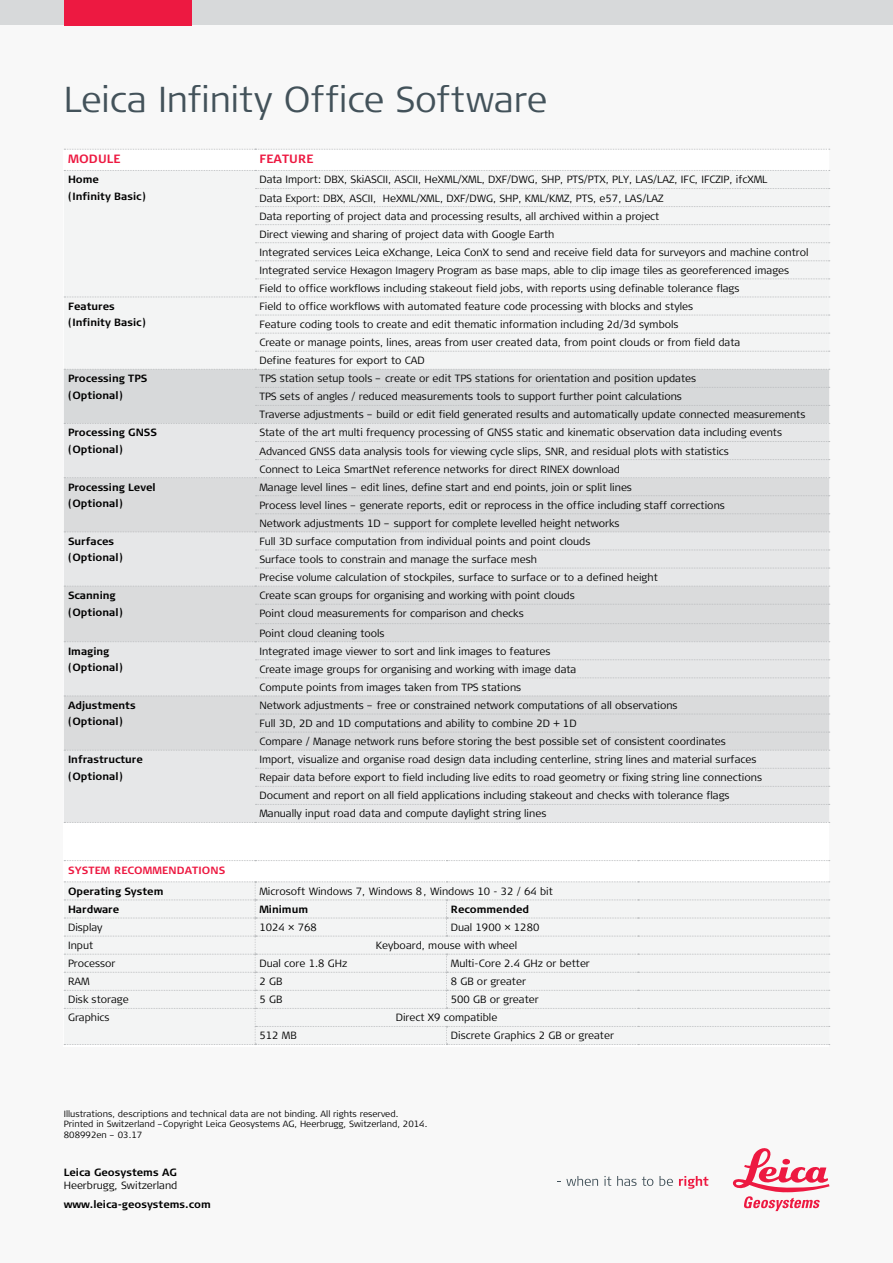
<style>
.page{position:relative;width:893px;height:1263px;background:#fff}
.page>*{position:absolute;margin:0;border:0;box-sizing:border-box;transform-origin:0 0}
.t1{font:300 36px "Signa Column";letter-spacing:-.01em;color:#43525a}
.t2{font:700 12px "Signa Column";letter-spacing:.01em;color:#ed1941}
.t3{font:300 10.5px/18px "Signa Column";color:#000}
.t4{font:700 10.5px/16.5px "Signa Column";color:#000}
.t5{font:700 10.5px "Signa Column";letter-spacing:.01em;color:#ed1941}
.t6{font:300 9px/10.5px "Signa Column";color:#000}
</style>
<div class="page">
<div style="left:0;top:0;width:893px;height:26px;background:#d7d9da"></div>
<div style="left:0;top:26px;width:893px;height:1237px;background:#f8f8f8"></div>
<div style="left:64px;top:0;width:127px;height:26px;background:#ed1941"></div>
<div style="left:64px;top:149px;width:765px;height:752px;background:#fff"></div>
<div style="left:64px;top:171px;width:765px;height:198px;background:#f3f4f4"></div>
<div style="left:64px;top:424px;width:765px;height:398px;background:#e6e7e8"></div>
<svg style="left:64px;top:478px;width:765px;height:272px;background:#dedfe0"></svg>
<svg style="left:64px;top:149px;width:766px;height:22px"></svg>
<svg style="left:255px;top:315px;width:575px;height:1px"></svg>
<svg style="left:255px;top:333px;width:575px;height:1px"></svg>
<svg style="left:255px;top:351px;width:575px;height:1px"></svg>
<div style="left:64px;top:369px;width:766px;height:55px;background:#d7d9da"></div>
<svg style="left:255px;top:441px;width:575px;height:1px"></svg>
<svg style="left:255px;top:459px;width:575px;height:1px"></svg>
<svg style="left:64px;top:477px;width:766px;height:1px"></svg>
<svg style="left:255px;top:495px;width:575px;height:1px"></svg>
<svg style="left:255px;top:513px;width:575px;height:1px"></svg>
<svg style="left:64px;top:531px;width:766px;height:1px"></svg>
<svg style="left:255px;top:550px;width:575px;height:1px"></svg>
<svg style="left:255px;top:568px;width:575px;height:1px"></svg>
<svg style="left:64px;top:586px;width:766px;height:1px"></svg>
<svg style="left:255px;top:604px;width:575px;height:1px"></svg>
<svg style="left:255px;top:623px;width:575px;height:1px"></svg>
<svg style="left:64px;top:641px;width:766px;height:1px"></svg>
<svg style="left:255px;top:659px;width:575px;height:1px"></svg>
<svg style="left:255px;top:677px;width:575px;height:1px"></svg>
<svg style="left:64px;top:695px;width:766px;height:1px"></svg>
<svg style="left:255px;top:714px;width:575px;height:1px"></svg>
<svg style="left:255px;top:732px;width:575px;height:1px"></svg>
<svg style="left:64px;top:750px;width:766px;height:1px"></svg>
<svg style="left:255px;top:768px;width:575px;height:1px"></svg>
<svg style="left:255px;top:786px;width:575px;height:1px"></svg>
<svg style="left:255px;top:804px;width:575px;height:1px"></svg>
<svg style="left:64px;top:822px;width:766px;height:1px"></svg>
<svg style="left:255px;top:188px;width:575px;height:1px"></svg>
<svg style="left:255px;top:206px;width:575px;height:1px"></svg>
<svg style="left:255px;top:224px;width:575px;height:1px"></svg>
<svg style="left:255px;top:242px;width:575px;height:1px"></svg>
<svg style="left:255px;top:260px;width:575px;height:1px"></svg>
<svg style="left:255px;top:278px;width:575px;height:1px"></svg>
<svg style="left:64px;top:297px;width:766px;height:1px"></svg>
<svg style="left:557px;top:1176px;width:41px;height:10px"></svg>
<svg style="left:604px;top:1176px;width:7px;height:10px"></svg>
<svg style="left:617px;top:1176px;width:36px;height:10px"></svg>
<svg style="left:659px;top:1176px;width:14px;height:10px"></svg>
<svg style="left:679px;top:1176px;width:29px;height:13px"></svg>
<svg style="left:733px;top:1148px;width:96px;height:63px"></svg>
<svg style="left:64px;top:860px;width:766px;height:1px"></svg>
<svg style="left:64px;top:881px;width:766px;height:164px"></svg>
<h1 class="t1" style="left:64px;top:77px;width:485px">Leica Infinity Office Software</h1>
<p class="t2" style="left:68px;top:151px;width:54px">MODULE</p>
<p class="t2" style="left:259px;top:151px;width:56px">FEATURE</p>
<p class="t4" style="left:68px;top:172px;width:79px">Home<br>(Infinity Basic)</p>
<p class="t3" style="left:259px;top:171px;width:551px">Data Import: DBX, SkiASCII, ASCII, HeXML/XML, DXF/DWG, SHP, PTS/PTX, PLY, LAS/LAZ, IFC, IFCZIP, ifcXML<br>Data Export: DBX, ASCII, HeXML/XML, DXF/DWG, SHP, KML/KMZ, PTS, e57, LAS/LAZ<br>Data reporting of project data and processing results, all archived within a project<br>Direct viewing and sharing of project data with Google Earth<br>Integrated services Leica eXchange, Leica ConX to send and receive field data for surveyors and machine control Integrated service Hexagon Imagery Program as base maps, able to clip image tiles as georeferenced images Field to office workflows including stakeout field jobs, with reports using definable tolerance flags</p>
<p class="t4" style="left:68px;top:298px;width:79px">Features (Infinity Basic)</p>
<p class="t3" style="left:259px;top:297px;width:482px">Field to office workflows with automated feature code processing with blocks and styles<br>Feature coding tools to create and edit thematic information including 2d/3d symbols<br>Create or manage points, lines, areas from user created data, from point clouds or from field data Define features for export to CAD</p>
<p class="t4" style="left:68px;top:371px;width:81px">Processing TPS (Optional)</p>
<p class="t3" style="left:259px;top:370px;width:548px">TPS station setup tools – create or edit TPS stations for orientation and position updates<br>TPS sets of angles / reduced measurements tools to support further point calculations<br>Traverse adjustments – build or edit field generated results and automatically update connected measurements</p>
<p class="t4" style="left:68px;top:425px;width:90px">Processing GNSS (Optional)</p>
<p class="t3" style="left:259px;top:424px;width:524px">State of the art multi frequency processing of GNSS static and kinematic observation data including events<br>Advanced GNSS data analysis tools for viewing cycle slips, SNR, and residual plots with statistics<br>Connect to Leica SmartNet reference networks for direct RINEX download</p>
<p class="t4" style="left:68px;top:479px;width:89px">Processing Level (Optional)</p>
<p class="t3" style="left:259px;top:478px;width:467px">Manage level lines – edit lines, define start and end points, join or split lines<br>Process level lines – generate reports, edit or reprocess in the office including staff corrections<br>Network adjustments 1D – support for complete levelled height networks</p>
<p class="t4" style="left:68px;top:533px;width:56px">Surfaces (Optional)</p>
<p class="t3" style="left:259px;top:532px;width:400px">Full 3D surface computation from individual points and point clouds<br>Surface tools to constrain and manage the surface mesh<br>Precise volume calculation of stockpiles, surface to surface or to a defined height</p>
<p class="t4" style="left:68px;top:587px;width:56px">Scanning (Optional)</p>
<p class="t3" style="left:259px;top:587px;width:317px">Create scan groups for organising and working with point clouds<br>Point cloud measurements for comparison and checks</p>
<p class="t3" style="left:259px;top:624px;width:127px">Point cloud cleaning tools</p>
<p class="t4" style="left:68px;top:643px;width:56px">Imaging (Optional)</p>
<p class="t3" style="left:259px;top:642px;width:318px">Integrated image viewer to sort and link images to features<br>Create image groups for organising and working with image data<br>Compute points from images taken from TPS stations</p>
<p class="t4" style="left:68px;top:697px;width:69px">Adjustments (Optional)</p>
<p class="t3" style="left:259px;top:696px;width:468px">Network adjustments – free or constrained network computations of all observations<br>Full 3D, 2D and 1D computations and ability to combine 2D + 1D<br>Compare / Manage network runs before storing the best possible set of consistent coordinates</p>
<p class="t4" style="left:68px;top:751px;width:76px">Infrastructure (Optional)</p>
<p class="t3" style="left:259px;top:751px;width:504px">Import, visualize and organise road design data including centerline, string lines and material surfaces Repair data before export to field including live edits to road geometry or fixing string line connections Document and report on all field applications including stakeout and checks with tolerance flags Manually input road data and compute daylight string lines</p>
<p class="t5" style="left:68px;top:863px;width:159px">SYSTEM RECOMMENDATIONS</p>
<p class="t4" style="left:68px;top:883px;width:97px">Operating System</p>
<p class="t3" style="left:259px;top:882px;width:295px">Microsoft Windows 7, Windows 8, Windows 10 - 32 / 64 bit</p>
<p class="t4" style="left:68px;top:901px;width:53px">Hardware</p>
<p class="t4" style="left:259px;top:901px;width:50px">Minimum</p>
<p class="t4" style="left:451px;top:901px;width:80px">Recommended</p>
<p class="t3" style="left:68px;top:918px;width:36px">Display</p>
<p class="t3" style="left:259px;top:918px;width:59px">1024 × 768</p>
<p class="t3" style="left:451px;top:918px;width:90px">Dual 1900 × 1280</p>
<p class="t3" style="left:68px;top:936px;width:27px">Input</p>
<p class="t3" style="left:376px;top:936px;width:143px">Keyboard, mouse with wheel</p>
<p class="t3" style="left:68px;top:955px;width:49px">Processor</p>
<p class="t3" style="left:259px;top:955px;width:89px">Dual core 1.8 GHz</p>
<p class="t3" style="left:451px;top:955px;width:141px">Multi-Core 2.4 GHz or better</p>
<p class="t3" style="left:68px;top:973px;width:23px">RAM</p>
<p class="t3" style="left:259px;top:973px;width:24px">2 GB</p>
<p class="t3" style="left:451px;top:973px;width:77px">8 GB or greater</p>
<p class="t3" style="left:68px;top:991px;width:62px">Disk storage</p>
<p class="t3" style="left:259px;top:991px;width:24px">5 GB</p>
<p class="t3" style="left:451px;top:991px;width:89px">500 GB or greater</p>
<p class="t3" style="left:68px;top:1009px;width:43px">Graphics</p>
<p class="t3" style="left:396px;top:1009px;width:103px">Direct X9 compatible</p>
<p class="t3" style="left:259px;top:1027px;width:39px">512 MB</p>
<p class="t3" style="left:451px;top:1027px;width:165px">Discrete Graphics 2 GB or greater</p>
<p class="t6" style="left:64px;top:1108px;width:365px">Illustrations, descriptions and technical data are not binding. All rights reserved.<br>Printed in Switzerland –Copyright Leica Geosystems AG, Heerbrugg, Switzerland, 2014.<br>808992en – 03.17</p>
<p class="t4" style="left:64px;top:1164px;width:115px">Leica Geosystems AG</p>
<p class="t3" style="left:64px;top:1176px;width:115px">Heerbrugg, Switzerland</p>
<p class="t4" style="left:64px;top:1196px;width:148px">www.leica-geosystems.com</p>
</div>
